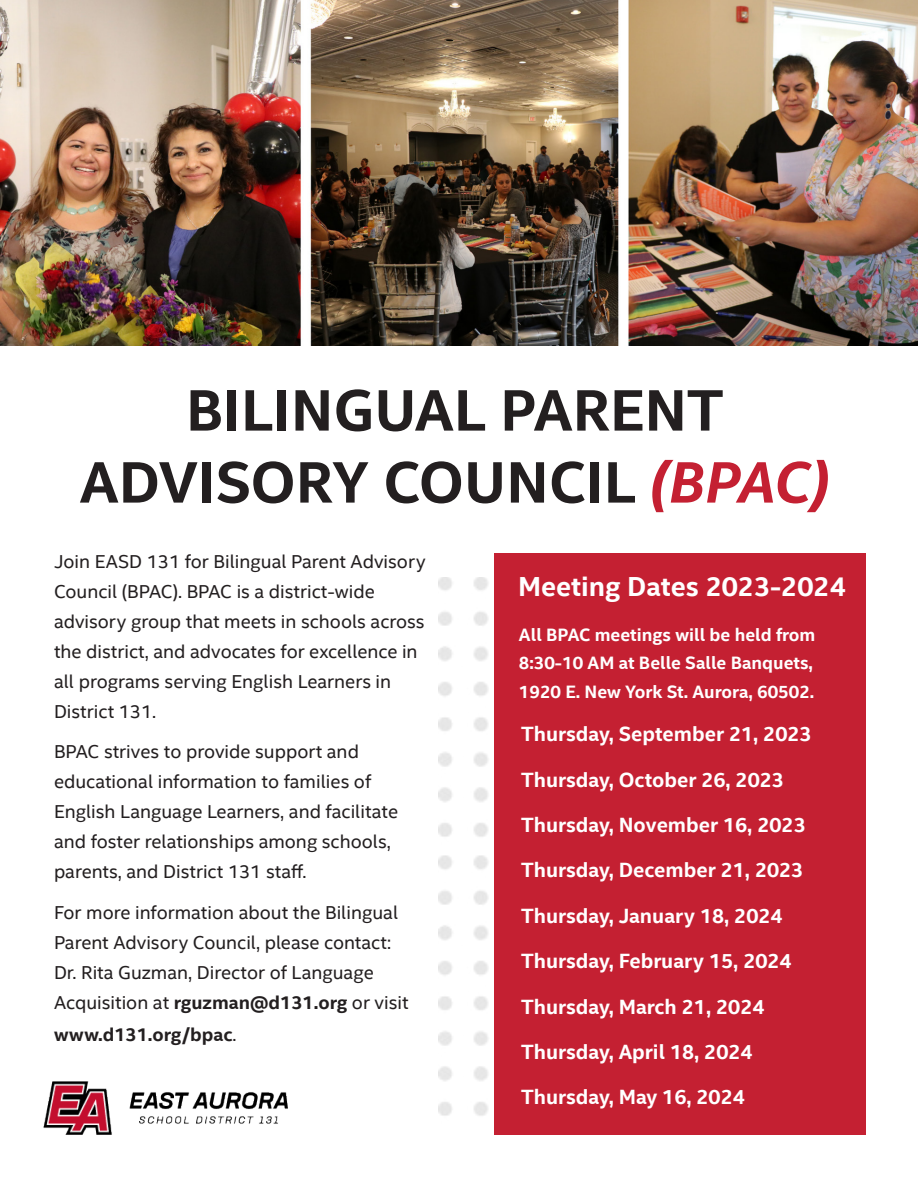
<style>
.page{position:relative;width:918px;height:1188px;background:#fff}
.page>*{position:absolute;margin:0;border:0;box-sizing:border-box;transform-origin:0 0}
.t1{font:700 58.5px "Intel Clear W";color:#231f20}
.t2{font:700 27.6px "Intel Clear W";color:#fff}
.t3{font:700 20.7px "Intel Clear W";color:#fff}
.t4{font:18.75px/30px "Intel Clear W";color:#231f20}
.t5{font:700 18px/28.5px "Intel Clear W";color:#fff}
.s1{font-style:italic;color:#c42032}
.s2{font-weight:700}
</style>
<div class="page">
<img style="left:438px;top:577px;width:50px;height:260px">
<img style="left:438px;top:856px;width:50px;height:260px">
<div style="left:494px;top:553px;width:372px;height:582px;background:#c42032"></div>
<img style="left:0;top:0;width:918px;height:346px">
<img style="left:44px;top:1082px;width:244px;height:52px">
<p class="t1" style="left:186px;top:374px;width:539px">BILINGUAL PARENT</p>
<p class="t1" style="left:80px;top:446px;width:751px">ADVISORY COUNCIL <span class="s1">(BPAC)</span></p>
<p class="t4" style="left:54px;top:546px;width:373px">Join EASD 131 for Bilingual Parent Advisory Council (BPAC). BPAC is a district-wide advisory group that meets in schools across the district, and advocates for excellence in all programs serving English Learners in District 131.</p>
<p class="t4" style="left:54px;top:737px;width:346px">BPAC strives to provide support and educational information to families of English Language Learners, and facilitate and foster relationships among schools, parents, and District 131 staff.</p>
<p class="t4" style="left:54px;top:898px;width:356px">For more information about the Bilingual Parent Advisory Council, please contact:<br>Dr. Rita Guzman, Director of Language Acquisition at <span class="s2">rguzman@d131.org</span> or visit <span class="s2">www.d131.org/bpac</span>.</p>
<p class="t2" style="left:518px;top:570px;width:329px">Meeting Dates 2023-2024</p>
<p class="t5" style="left:519px;top:620px;width:298px">All BPAC meetings will be held from<br>8:30-10 AM at Belle Salle Banquets,<br>1920 E. New York St. Aurora, 60502.</p>
<p class="t3" style="left:521px;top:721px;width:292px">Thursday, September 21, 2023</p>
<p class="t3" style="left:521px;top:767px;width:265px">Thursday, October 26, 2023</p>
<p class="t3" style="left:521px;top:812px;width:286px">Thursday, November 16, 2023</p>
<p class="t3" style="left:521px;top:858px;width:284px">Thursday, December 21, 2023</p>
<p class="t3" style="left:521px;top:903px;width:263px">Thursday, January 18, 2024</p>
<p class="t3" style="left:521px;top:948px;width:272px">Thursday, February 15, 2024</p>
<p class="t3" style="left:521px;top:994px;width:245px">Thursday, March 21, 2024</p>
<p class="t3" style="left:521px;top:1039px;width:233px">Thursday, April 18, 2024</p>
<p class="t3" style="left:521px;top:1084px;width:225px">Thursday, May 16, 2024</p>
</div>
